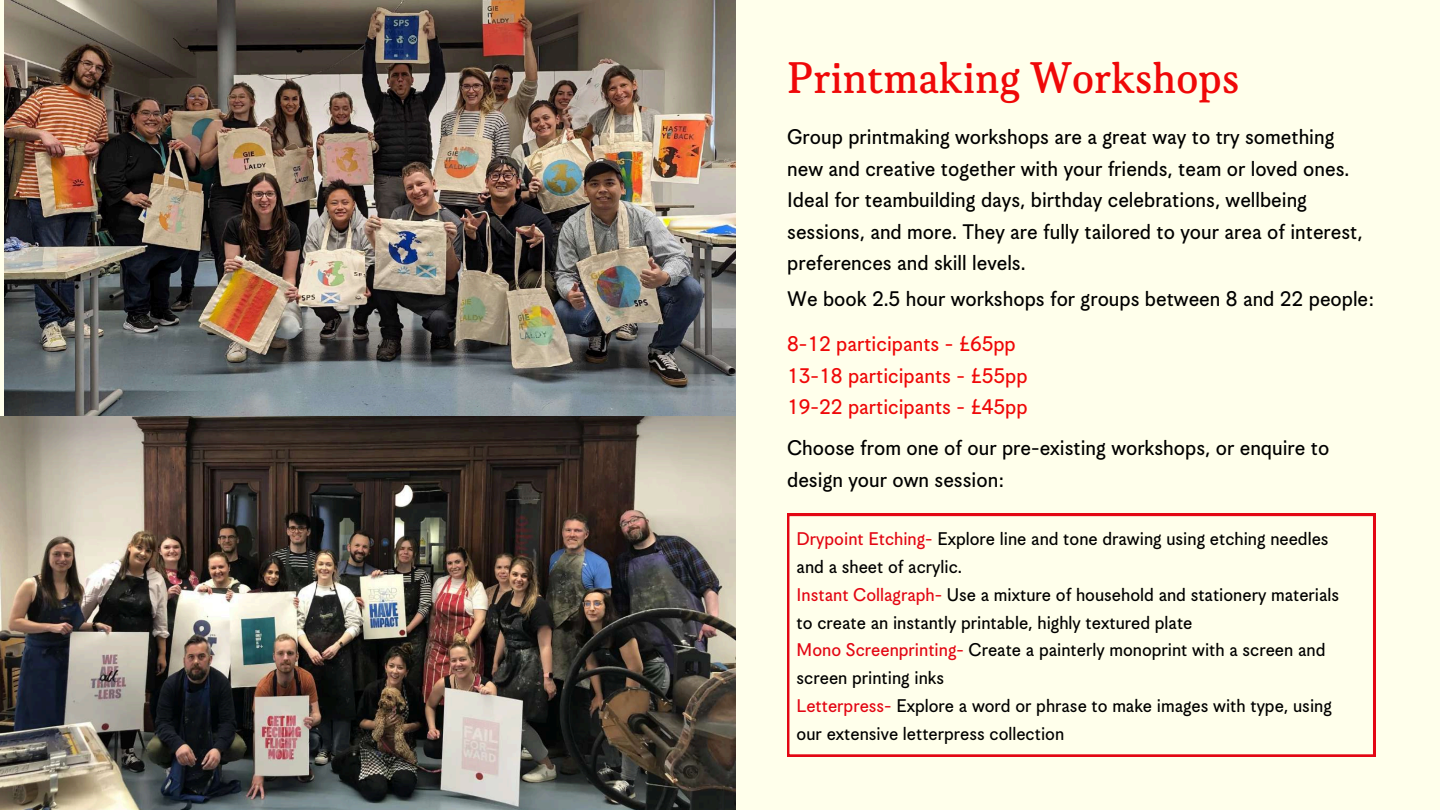
<style>
.page{position:relative;width:1440px;height:810px;background:#ffffeb}
.page>*{position:absolute;margin:0;border:0;box-sizing:border-box;transform-origin:0 0}
.t1{font:47.5px "Korpus B";color:#ef0808}
.t2{font:23px/31.5px "Korpus Grotesk C";color:#000}
.t3{font:23px/31.5px "Korpus Grotesk C";color:#ef0808}
.t4{font:20px/27.8px "Korpus Grotesk C";color:#000}
.s1{color:#e30613}
</style>
<div class="page">
<img style="left:4px;top:0;width:731px;height:416px">
<svg style="left:787px;top:514px;width:588px;height:243px"></svg>
<img style="left:0;top:416px;width:736px;height:394px">
<h1 class="t1" style="left:787px;top:57px;width:454px">Printmaking Workshops</h1>
<p class="t2" style="left:787px;top:123px;width:577px">Group printmaking workshops are a great way to try something new and creative together with your friends, team or loved ones.<br>Ideal for teambuilding days, birthday celebrations, wellbeing sessions, and more. They are fully tailored to your area of interest, preferences and skill levels.</p>
<p class="t2" style="left:787px;top:284px;width:589px">We book 2.5 hour workshops for groups between 8 and 22 people:</p>
<p class="t3" style="left:787px;top:330px;width:242px">8-12 participants - £65pp<br>13-18 participants - £55pp<br>19-22 participants - £45pp</p>
<p class="t2" style="left:787px;top:434px;width:544px">Choose from one of our pre-existing workshops, or enquire to design your own session:</p>
<p class="t4" style="left:797px;top:526px;width:544px"><span class="s1">Drypoint Etching-</span> Explore line and tone drawing using etching needles and a sheet of acrylic.<br><span class="s1">Instant Collagraph-</span> Use a mixture of household and stationery materials to create an instantly printable, highly textured plate<br><span class="s1">Mono Screenprinting-</span> Create a painterly monoprint with a screen and screen printing inks<br><span class="s1">Letterpress-</span> Explore a word or phrase to make images with type, using our extensive letterpress collection</p>
</div>
